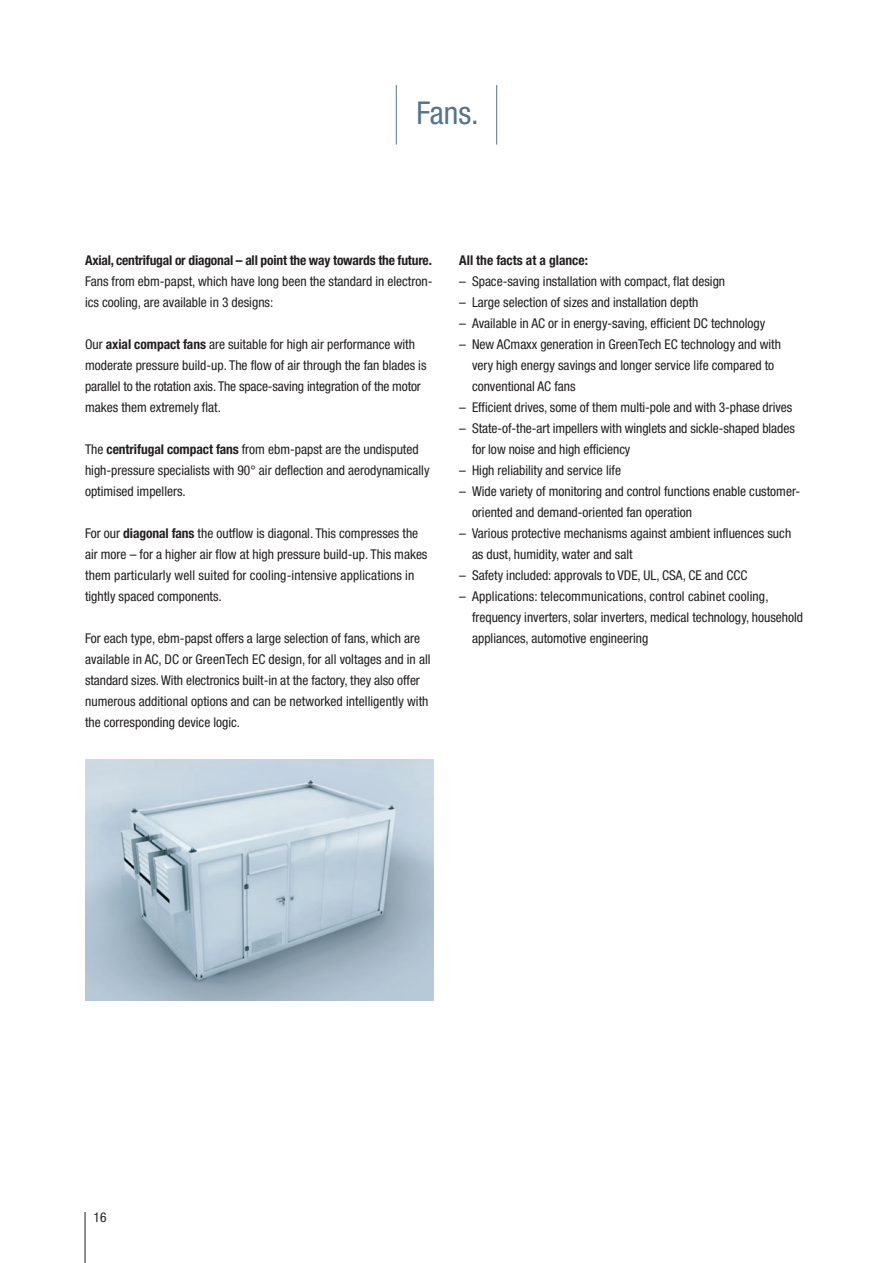
<style>
.page{position:relative;width:893px;height:1263px;background:#fff}
.page>*{position:absolute;margin:0;border:0;box-sizing:border-box;transform-origin:0 0}
.t1{font:condensed 31.5px "Helvetica Neue LT Pro";color:#54738c}
.t2{font:condensed 13.5px/21px "Helvetica Neue LT Pro";color:#231f20}
.t3{font:700 condensed 13.5px "Helvetica Neue LT Pro";letter-spacing:-.015em;color:#231f20}
.s1{font-weight:700}
</style>
<div class="page">
<hr style="left:85px;top:1212px;width:1px;height:50px;background:#231f20">
<hr style="left:496px;top:85px;width:1px;height:60px;background:#54738c">
<hr style="left:396px;top:85px;width:1px;height:60px;background:#54738c">
<img style="left:85px;top:760px;width:349px;height:240px">
<h1 class="t1" style="left:416px;top:101px;width:64px">Fans.</h1>
<p class="t3" style="left:85px;top:255px;width:348px">Axial, centrifugal or diagonal – all point the way towards the future.</p>
<p class="t2" style="left:85px;top:272px;width:349px">Fans from ebm-papst, which have long been the standard in electron&shy;ics cooling, are available in 3 designs:</p>
<p class="t2" style="left:85px;top:335px;width:343px">Our <span class="s1">axial compact fans</span> are suitable for high air performance with moderate pressure build-up. The flow of air through the fan blades is parallel to the rotation axis. The space-saving integration of the motor makes them extremely flat.</p>
<p class="t2" style="left:85px;top:440px;width:346px">The <span class="s1">centrifugal compact fans</span> from ebm-papst are the undisputed high-pressure specialists with 90° air deflection and aerodynamically optimised impellers.</p>
<p class="t2" style="left:85px;top:524px;width:344px">For our <span class="s1">diagonal fans</span> the outflow is diagonal. This compresses the air more – for a higher air flow at high pressure build-up. This makes them particularly well suited for cooling-intensive applications in tightly spaced components.</p>
<p class="t2" style="left:85px;top:629px;width:347px">For each type, ebm-papst offers a large selection of fans, which are available in AC, DC or GreenTech EC design, for all voltages and in all standard sizes. With electronics built-in at the factory, they also offer numerous additional options and can be networked intelligently with the corresponding device logic.</p>
<p class="t3" style="left:459px;top:255px;width:130px">All the facts at a glance:</p>
<p class="t2" style="left:459px;top:272px;width:267px">– Space-saving installation with compact, flat design</p>
<p class="t2" style="left:459px;top:293px;width:241px">– Large selection of sizes and installation depth</p>
<p class="t2" style="left:459px;top:314px;width:308px">– Available in AC or in energy-saving, efficient DC technology</p>
<p class="t2" style="left:472px;top:335px;width:311px;text-indent:-13px">– New ACmaxx generation in GreenTech EC technology and with very high energy savings and longer service life compared to conventional AC fans</p>
<p class="t2" style="left:459px;top:398px;width:334px">– Efficient drives, some of them multi-pole and with 3-phase drives</p>
<p class="t2" style="left:472px;top:419px;width:324px;text-indent:-13px">– State-of-the-art impellers with winglets and sickle-shaped blades for low noise and high efficiency</p>
<p class="t2" style="left:459px;top:461px;width:163px">– High reliability and service life</p>
<p class="t2" style="left:472px;top:482px;width:330px;text-indent:-13px">– Wide variety of monitoring and control functions enable customer&shy;oriented and demand-oriented fan operation</p>
<p class="t2" style="left:472px;top:524px;width:321px;text-indent:-13px">– Various protective mechanisms against ambient influences such as dust, humidity, water and salt</p>
<p class="t2" style="left:459px;top:566px;width:290px">– Safety included: approvals to VDE, UL, CSA, CE and CCC</p>
<p class="t2" style="left:472px;top:587px;width:333px;text-indent:-13px">– Applications: telecommunications, control cabinet cooling, frequency inverters, solar inverters, medical technology, household appliances, automotive engineering</p>
<p class="t2" style="left:94px;top:1207px;width:14px">16</p>
</div>
